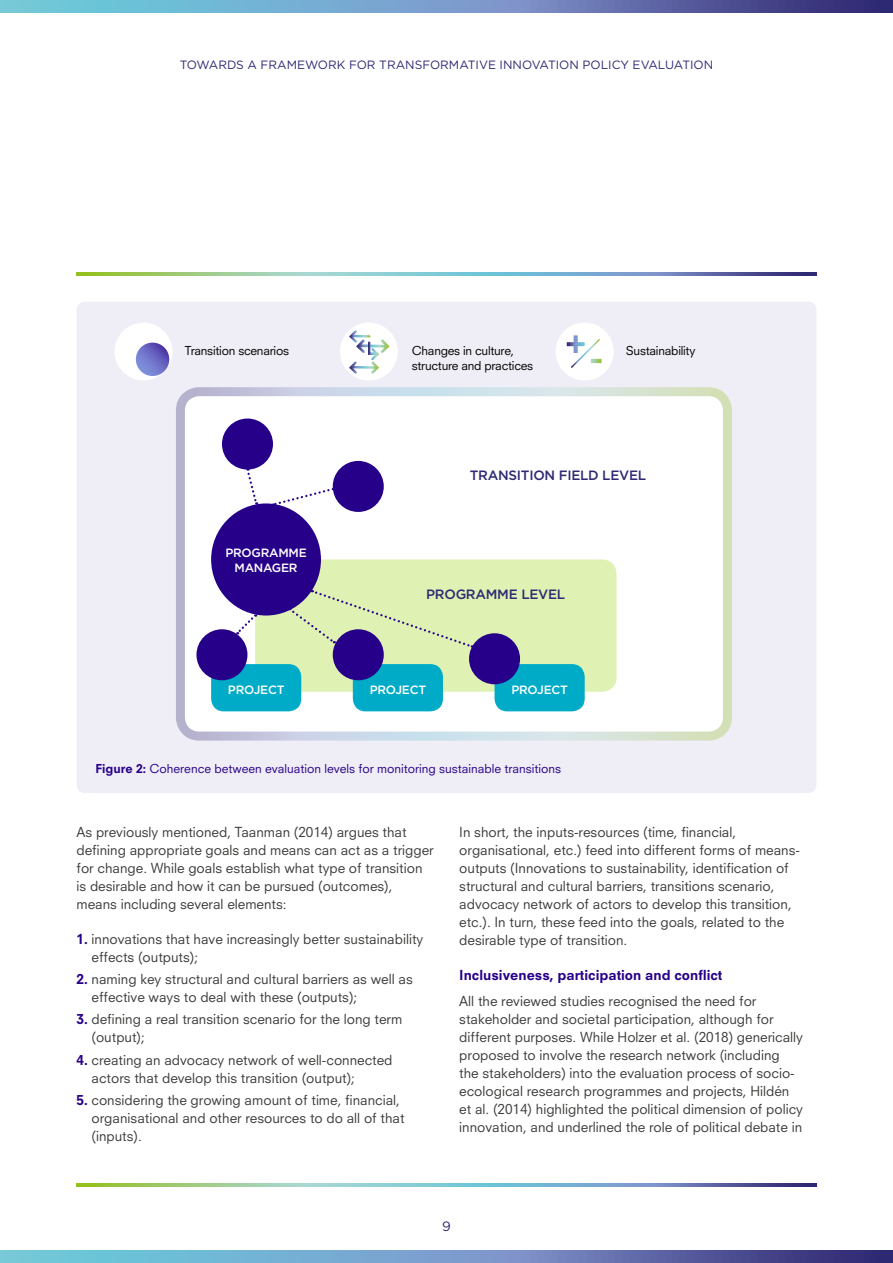
<style>
.page{position:relative;width:893px;height:1263px;background:#fff}
.page>*{position:absolute;margin:0;border:0;box-sizing:border-box;transform-origin:0 0}
.t1{font:13.5px/18px "Neuzeit SLT Std";color:#3c3c3b}
.t2{font:800 13.5px "Neuzeit SLT Std";color:#270089}
.t3{font:500 13.5px "Gotham";letter-spacing:-.02em;color:#2e2973}
.t4{font:13.5px "Gotham";color:#2e2973}
.t5{font:12px "Neuzeit SLT Std";color:#270089}
.t6{font:12px/15px "Neuzeit SLT Std";letter-spacing:-.02em;color:#000}
.t7{font:12px "Gotham";color:#2e2973}
.t8{font:500 12px/15px "Gotham";letter-spacing:-.02em;color:#fff;text-align:center}
.s1{font-weight:800}
.s2{font-weight:800;color:#270089}
</style>
<div class="page">
<svg style="left:0;top:0;width:893px;height:13px;background:#668cbb"></svg>
<svg style="left:0;top:1250px;width:893px;height:13px;background:#668cbb"></svg>
<svg style="left:77px;top:1184px;width:739px;height:3px;background:#80acab"></svg>
<div style="left:77px;top:302px;width:739px;height:491px;background:#efedf5;border-radius:9px"></div>
<div style="left:185px;top:396px;width:538px;height:335px;background:#fff;border-radius:14px"></div>
<div style="left:176px;top:387px;width:556px;height:353px;border:9px solid #fff;border-radius:19px"></div>
<div style="left:255px;top:559px;width:362px;height:133px;background:#dff2b3;border-radius:14px"></div>
<div style="left:211px;top:503px;width:110px;height:112px;background:#270089;border-radius:50%"></div>
<div style="left:211px;top:664px;width:90px;height:47px;background:#00abc8;border-radius:13px"></div>
<div style="left:495px;top:664px;width:90px;height:47px;background:#00abc8;border-radius:13px"></div>
<div style="left:353px;top:664px;width:90px;height:47px;background:#00abc8;border-radius:13px"></div>
<div style="left:469px;top:633px;width:51px;height:51px;background:#270089;border-radius:50%"></div>
<div style="left:333px;top:629px;width:51px;height:51px;background:#270089;border-radius:50%"></div>
<div style="left:196px;top:629px;width:51px;height:51px;background:#270089;border-radius:50%"></div>
<div style="left:222px;top:418px;width:51px;height:51px;background:#270089;border-radius:50%"></div>
<div style="left:333px;top:461px;width:51px;height:51px;background:#270089;border-radius:50%"></div>
<div style="left:114px;top:322px;width:59px;height:59px;background:#fff;border-radius:50%"></div>
<div style="left:340px;top:322px;width:58px;height:59px;background:#fff;border-radius:50%"></div>
<div style="left:556px;top:322px;width:58px;height:59px;background:#fff;border-radius:50%"></div>
<svg style="left:246px;top:468px;width:12px;height:37px"></svg>
<svg style="left:272px;top:487px;width:62px;height:20px"></svg>
<svg style="left:290px;top:590px;width:183px;height:59px"></svg>
<svg style="left:236px;top:614px;width:20px;height:21px"></svg>
<svg style="left:136px;top:343px;width:33px;height:33px"></svg>
<svg style="left:349px;top:330px;width:41px;height:46px"></svg>
<svg style="left:567px;top:335px;width:35px;height:33px"></svg>
<svg style="left:77px;top:272px;width:739px;height:3px;background:#80acab"></svg>
<p class="t7" style="left:180px;top:57px;width:535px">TOWARDS A FRAMEWORK FOR TRANSFORMATIVE INNOVATION POLICY EVALUATION</p>
<p class="t6" style="left:185px;top:343px;width:106px">Transition scenarios</p>
<p class="t6" style="left:412px;top:343px;width:123px">Changes in culture, structure and practices</p>
<p class="t6" style="left:626px;top:343px;width:71px">Sustainability</p>
<p class="t8" style="left:225px;top:545px;width:83px">PROGRAMME<br>MANAGER</p>
<p class="t3" style="left:470px;top:467px;width:178px">TRANSITION FIELD LEVEL</p>
<p class="t3" style="left:426px;top:585px;width:140px">PROGRAMME LEVEL</p>
<p class="t8" style="left:228px;top:682px;width:58px">PROJECT</p>
<p class="t8" style="left:370px;top:682px;width:58px">PROJECT</p>
<p class="t8" style="left:511px;top:682px;width:58px">PROJECT</p>
<p class="t5" style="left:96px;top:762px;width:467px"><span class="s1">Figure 2:</span> Coherence between evaluation levels for monitoring sustainable transitions</p>
<p class="t1" style="left:77px;top:823px;width:359px">As previously mentioned, Taanman (2014) argues that defining appropriate goals and means can act as a trigger for change. While goals establish what type of transition is desirable and how it can be pursued (outcomes), means including several elements:</p>
<p class="t1" style="left:92px;top:930px;width:333px;text-indent:-15px"><span class="s2">1.</span> innovations that have increasingly better sustainability effects (outputs);</p>
<p class="t1" style="left:92px;top:970px;width:323px;text-indent:-15px"><span class="s2">2.</span> naming key structural and cultural barriers as well as effective ways to deal with these (outputs);</p>
<p class="t1" style="left:92px;top:1010px;width:312px;text-indent:-15px"><span class="s2">3.</span> defining a real transition scenario for the long term (output);</p>
<p class="t1" style="left:92px;top:1050px;width:302px;text-indent:-15px"><span class="s2">4.</span> creating an advocacy network of well-connected actors that develop this transition (output);</p>
<p class="t1" style="left:92px;top:1091px;width:315px;text-indent:-15px"><span class="s2">5.</span> considering the growing amount of time, financial, organisational and other resources to do all of that (inputs).</p>
<p class="t1" style="left:459px;top:823px;width:342px">In short, the inputs-resources (time, financial, organisational, etc.) feed into different forms of means&shy;outputs (Innovations to sustainability, identification of structural and cultural barriers, transitions scenario, advocacy network of actors to develop this transition, etc.). In turn, these feed into the goals, related to the desirable type of transition.</p>
<p class="t2" style="left:459px;top:966px;width:265px">Inclusiveness, participation and conflict</p>
<p class="t1" style="left:459px;top:992px;width:345px">All the reviewed studies recognised the need for stakeholder and societal participation, although for different purposes. While Holzer et al. (2018) generically proposed to involve the research network (including<br>the stakeholders) into the evaluation process of socio&shy;ecological research programmes and projects, Hildén et al. (2014) highlighted the political dimension of policy innovation, and underlined the role of political debate in</p>
<p class="t4" style="left:442px;top:1218px;width:10px">9</p>
</div>
